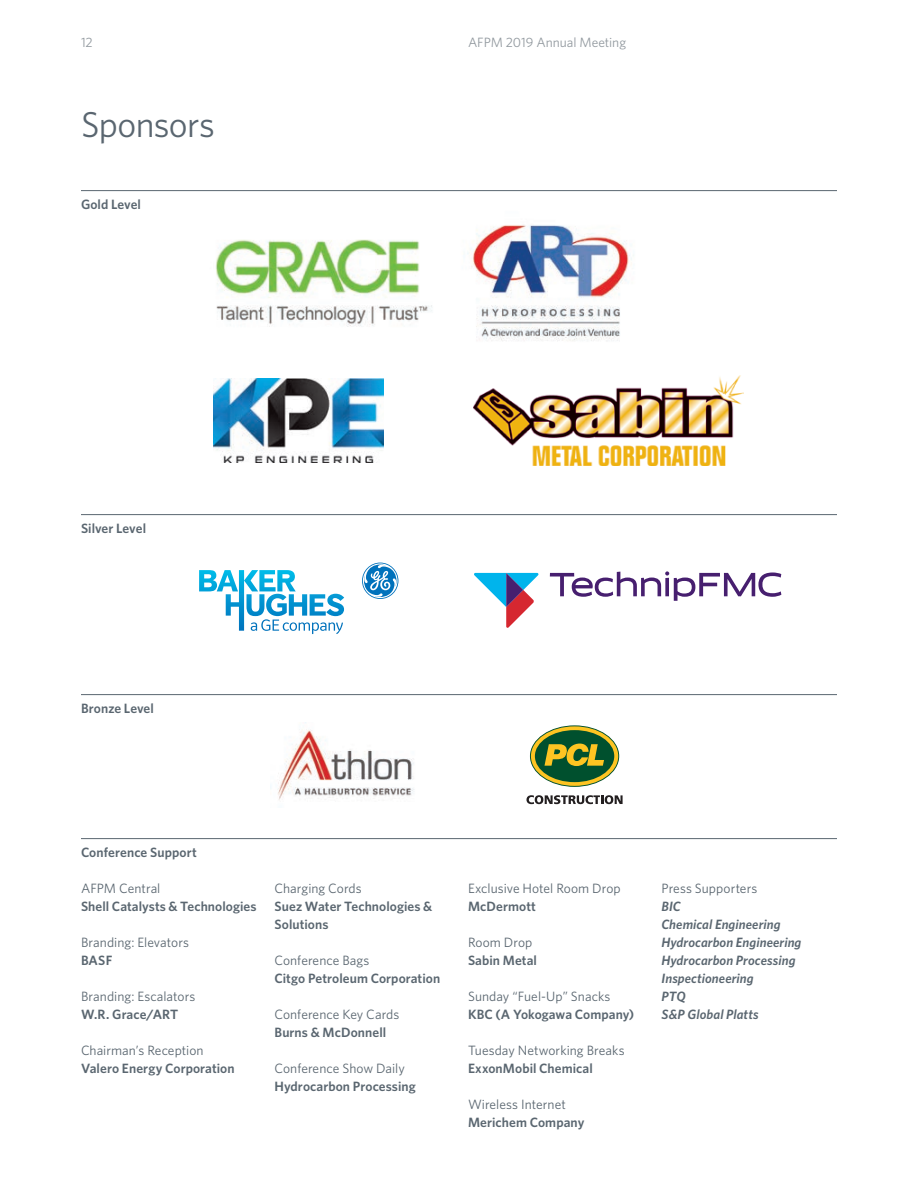
<style>
.page{position:relative;width:918px;height:1188px;background:#fff}
.page>*{position:absolute;margin:0;border:0;box-sizing:border-box;transform-origin:0 0}
.Page_heads{font:36px "Whitney";letter-spacing:-.015em;color:#5a6670}
.Body_bold{font:600 13.5px/18px "Whitney";letter-spacing:.005em;color:#5a6670}
.Body_-_righthand_ind{font:13.5px "Whitney";letter-spacing:.005em;color:#5a6670}
.Body_italic__with_in{font:italic 600 13.5px "Whitney";letter-spacing:.005em;color:#5a6670}
.t1{font:13.5px "Whitney";letter-spacing:-.005em;color:#92999f}
</style>
<div class="page">
<svg style="left:199px;top:563px;width:199px;height:71px"></svg>
<svg style="left:526px;top:795px;width:97px;height:9px"></svg>
<svg style="left:530px;top:725px;width:89px;height:62px"></svg>
<img style="left:270px;top:722px;width:144px;height:78px">
<img style="left:216px;top:225px;width:418px;height:116px">
<img style="left:214px;top:379px;width:170px;height:84px">
<img style="left:474px;top:376px;width:269px;height:90px">
<svg style="left:550px;top:571px;width:231px;height:30px"></svg>
<svg style="left:474px;top:573px;width:65px;height:55px"></svg>
<hr style="left:81px;top:190px;width:756px;height:1px;background:#5a6670">
<hr style="left:81px;top:694px;width:756px;height:1px;background:#5a6670">
<hr style="left:81px;top:514px;width:756px;height:1px;background:#5a6670">
<hr style="left:81px;top:838px;width:756px;height:1px;background:#5a6670">
<p class="t1" style="left:81px;top:33px;width:13px">12</p>
<p class="t1" style="left:468px;top:33px;width:160px">AFPM 2019 Annual Meeting</p>
<p class="Page_heads" style="left:81px;top:100px;width:135px">Sponsors</p>
<p class="Body_bold" style="left:81px;top:195px;width:62px">Gold Level</p>
<p class="Body_bold" style="left:81px;top:519px;width:67px">Silver Level</p>
<p class="Body_bold" style="left:81px;top:699px;width:74px">Bronze Level</p>
<p class="Body_bold" style="left:81px;top:843px;width:117px">Conference Support</p>
<p class="Body_-_righthand_ind" style="left:81px;top:879px;width:81px">AFPM Central</p>
<p class="Body_bold" style="left:81px;top:897px;width:177px">Shell Catalysts &amp; Technologies</p>
<p class="Body_-_righthand_ind" style="left:81px;top:933px;width:110px">Branding: Elevators</p>
<p class="Body_bold" style="left:81px;top:951px;width:33px">BASF</p>
<p class="Body_-_righthand_ind" style="left:81px;top:987px;width:116px">Branding: Escalators</p>
<p class="Body_bold" style="left:81px;top:1005px;width:99px">W.R. Grace/ART</p>
<p class="Body_-_righthand_ind" style="left:81px;top:1041px;width:124px">Chairman’s Reception</p>
<p class="Body_bold" style="left:81px;top:1059px;width:155px">Valero Energy Corporation</p>
<p class="Body_-_righthand_ind" style="left:274px;top:879px;width:89px">Charging Cords</p>
<p class="Body_bold" style="left:274px;top:897px;width:159px">Suez Water Technologies &amp;<br>Solutions</p>
<p class="Body_-_righthand_ind" style="left:274px;top:951px;width:96px">Conference Bags</p>
<p class="Body_bold" style="left:274px;top:969px;width:167px">Citgo Petroleum Corporation</p>
<p class="Body_-_righthand_ind" style="left:274px;top:1005px;width:126px">Conference Key Cards</p>
<p class="Body_bold" style="left:274px;top:1023px;width:113px">Burns &amp; McDonnell</p>
<p class="Body_-_righthand_ind" style="left:274px;top:1059px;width:132px">Conference Show Daily</p>
<p class="Body_bold" style="left:274px;top:1077px;width:143px">Hydrocarbon Processing</p>
<p class="Body_-_righthand_ind" style="left:468px;top:879px;width:154px">Exclusive Hotel Room Drop</p>
<p class="Body_bold" style="left:468px;top:897px;width:70px">McDermott</p>
<p class="Body_-_righthand_ind" style="left:468px;top:933px;width:66px">Room Drop</p>
<p class="Body_bold" style="left:468px;top:951px;width:71px">Sabin Metal</p>
<p class="Body_-_righthand_ind" style="left:468px;top:987px;width:144px">Sunday “Fuel-Up” Snacks</p>
<p class="Body_bold" style="left:468px;top:1005px;width:168px">KBC (A Yokogawa Company)</p>
<p class="Body_-_righthand_ind" style="left:468px;top:1041px;width:158px">Tuesday Networking Breaks</p>
<p class="Body_bold" style="left:468px;top:1059px;width:126px">ExxonMobil Chemical</p>
<p class="Body_-_righthand_ind" style="left:468px;top:1095px;width:99px">Wireless Internet</p>
<p class="Body_bold" style="left:468px;top:1113px;width:118px">Merichem Company</p>
<p class="Body_-_righthand_ind" style="left:662px;top:879px;width:97px">Press Supporters</p>
<p class="Body_italic__with_in" style="left:662px;top:897px;width:21px">BIC</p>
<p class="Body_italic__with_in" style="left:662px;top:915px;width:121px">Chemical Engineering</p>
<p class="Body_italic__with_in" style="left:662px;top:933px;width:141px">Hydrocarbon Engineering</p>
<p class="Body_italic__with_in" style="left:662px;top:951px;width:136px">Hydrocarbon Processing</p>
<p class="Body_italic__with_in" style="left:662px;top:969px;width:94px">Inspectioneering</p>
<p class="Body_italic__with_in" style="left:662px;top:987px;width:26px">PTQ</p>
<p class="Body_italic__with_in" style="left:662px;top:1005px;width:99px">S&amp;P Global Platts</p>
</div>
